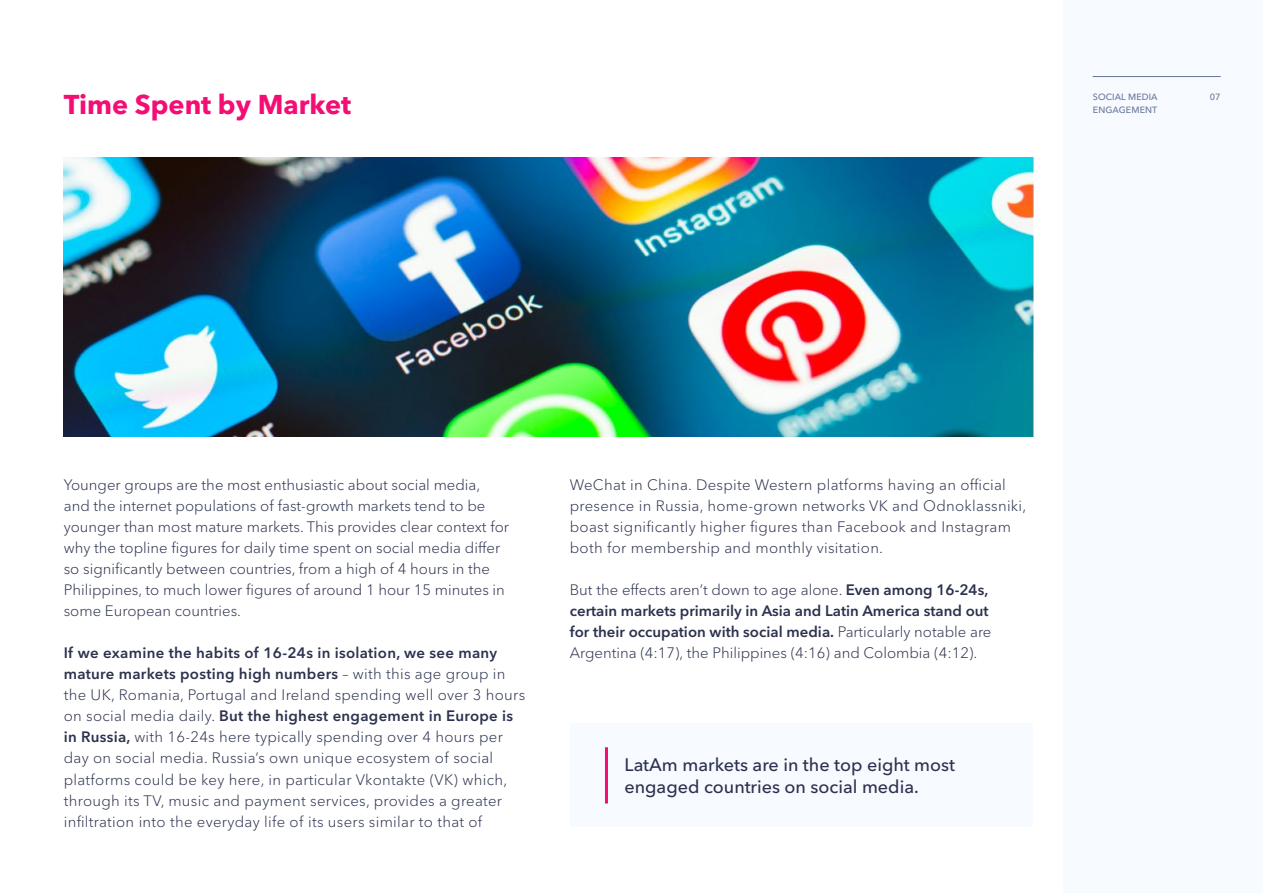
<style>
.page{position:relative;width:1263px;height:893px;background:#fff}
.page>*{position:absolute;margin:0;border:0;box-sizing:border-box;transform-origin:0 0}
.t1{font:700 27px "Avenir Next LT Pro";color:#f30d74}
.t2{font:500 18px/21.6px "Avenir Next LT Pro";color:#2c324e}
.t3{font:300 15px/21px "Avenir Next LT Pro";letter-spacing:.02em;color:#2c324e}
.t4{font:300 15px/21px "Avenir Next LT Pro";color:#2c324e}
.t5{font:500 9px "Avenir Next LT Pro";letter-spacing:.01em;color:#68779a}
.s1{font-weight:600}
</style>
<div class="page">
<div style="left:1063px;top:0;width:200px;height:893px;background:#f7faff"></div>
<img style="left:64px;top:157px;width:969px;height:280px">
<div style="left:570px;top:724px;width:463px;height:103px;background:#f7faff"></div>
<hr style="left:605px;top:749px;width:3px;height:53px;background:#f30d74">
<hr style="left:1093px;top:76px;width:127px;height:1px;background:#68779a">
<h1 class="t1" style="left:64px;top:88px;width:289px">Time Spent by Market</h1>
<p class="t5" style="left:1093px;top:92px;width:66px">SOCIAL MEDIA</p>
<p class="t5" style="left:1210px;top:92px;width:12px">07</p>
<p class="t5" style="left:1093px;top:104px;width:66px">ENGAGEMENT</p>
<p class="t4" style="left:64px;top:475px;width:447px">Younger groups are the most enthusiastic about social media, and the internet populations of fast-growth markets tend to be younger than most mature markets. This provides clear context for why the topline figures for daily time spent on social media differ so significantly between countries, from a high of 4 hours in the Philippines, to much lower figures of around 1 hour 15 minutes in some European countries.</p>
<p class="t3" style="left:64px;top:643px;width:463px"><span class="s1">If we examine the habits of 16-24s in isolation, we see many mature markets posting high numbers</span> – with this age group in the UK, Romania, Portugal and Ireland spending well over 3 hours on social media daily. <span class="s1">But the highest engagement in Europe is in Russia,</span> with 16-24s here typically spending over 4 hours per day on social media. Russia’s own unique ecosystem of social platforms could be key here, in particular Vkontakte (VK) which, through its TV, music and payment services, provides a greater infiltration into the everyday life of its users similar to that of</p>
<p class="t3" style="left:570px;top:475px;width:458px">WeChat in China. Despite Western platforms having an official presence in Russia, home-grown networks VK and Odnoklassniki, boast significantly higher figures than Facebook and Instagram both for membership and monthly visitation.</p>
<p class="t4" style="left:570px;top:580px;width:423px">But the effects aren’t down to age alone. <span class="s1">Even among 16-24s, certain markets primarily in Asia and Latin America stand out for their occupation with social media.</span> Particularly notable are Argentina (4:17), the Philippines (4:16) and Colombia (4:12).</p>
<p class="t2" style="left:624px;top:754px;width:332px">LatAm markets are in the top eight most engaged countries on social media.</p>
</div>
